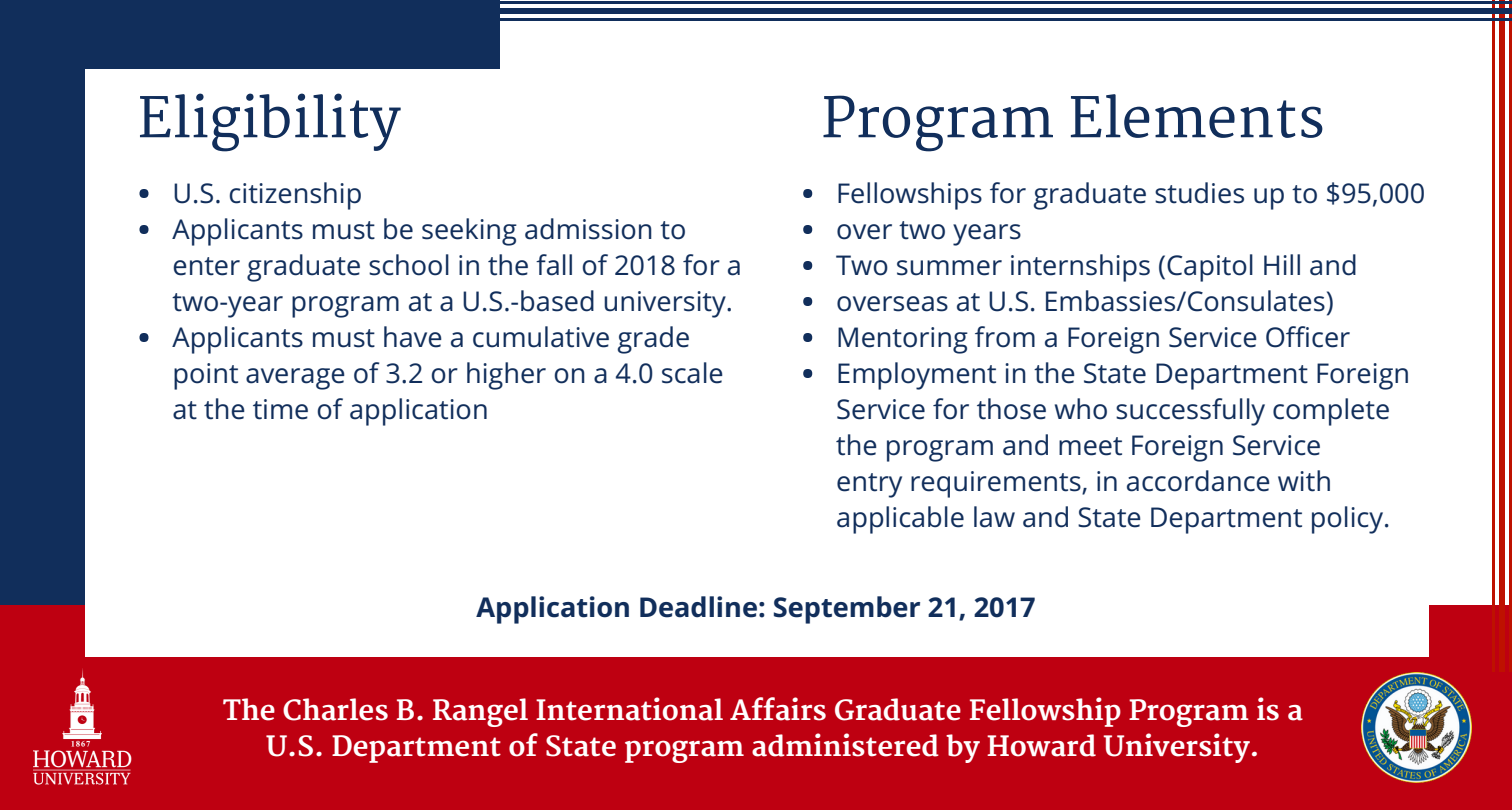
<style>
.page{position:relative;width:1512px;height:810px;background:#fff}
.page>*{position:absolute;margin:0;border:0;box-sizing:border-box;transform-origin:0 0}
.t1{font:54.3px "Merriweather";color:#112e5b}
.t2{font:27.3px/36px "Open Sans";color:#112e5b}
.t3{font:700 27.3px/36px "Merriweather";color:#fff;text-align:center}
.t4{font:700 27.3px "Open Sans";color:#112e5b}
</style>
<div class="page">
<div style="left:0;top:0;width:499px;height:605px;background:#112e5b"></div>
<div style="left:0;top:605px;width:1512px;height:205px;background:#be0011"></div>
<img style="left:1361px;top:673px;width:110px;height:110px">
<div style="left:86px;top:70px;width:1343px;height:587px;background:#fff"></div>
<div style="left:139px;top:189px;width:9px;height:9px;background:#112e5b;border-radius:50%"></div>
<div style="left:139px;top:225px;width:9px;height:9px;background:#112e5b;border-radius:50%"></div>
<div style="left:139px;top:333px;width:9px;height:9px;background:#112e5b;border-radius:50%"></div>
<div style="left:803px;top:189px;width:9px;height:9px;background:#112e5b;border-radius:50%"></div>
<div style="left:803px;top:225px;width:9px;height:9px;background:#112e5b;border-radius:50%"></div>
<div style="left:803px;top:261px;width:9px;height:9px;background:#112e5b;border-radius:50%"></div>
<div style="left:803px;top:297px;width:9px;height:9px;background:#112e5b;border-radius:50%"></div>
<div style="left:803px;top:333px;width:9px;height:9px;background:#112e5b;border-radius:50%"></div>
<div style="left:803px;top:369px;width:9px;height:9px;background:#112e5b;border-radius:50%"></div>
<hr style="left:1509px;top:0;width:3px;height:671px;background:#be1100">
<div style="left:1499px;top:0;width:6px;height:671px;background:#be1100"></div>
<hr style="left:1492px;top:0;width:3px;height:671px;background:#be1100">
<hr style="left:500px;top:1px;width:1012px;height:3px;background:#112e5b">
<div style="left:500px;top:8px;width:1012px;height:6px;background:#112e5b"></div>
<hr style="left:500px;top:18px;width:1012px;height:3px;background:#112e5b">
<img style="left:34px;top:668px;width:98px;height:117px">
<h1 class="t1" style="left:137px;top:86px;width:265px">Eligibility</h1>
<h1 class="t1" style="left:821px;top:86px;width:505px">Program Elements</h1>
<p class="t2" style="left:836px;top:174px;width:590px">Fellowships for graduate studies up to $95,000 over two years<br>Two summer internships (Capitol Hill and overseas at U.S. Embassies/Consulates)<br>Mentoring from a Foreign Service Officer Employment in the State Department Foreign Service for those who successfully complete the program and meet Foreign Service<br>entry requirements, in accordance with applicable law and State Department policy.</p>
<p class="t2" style="left:173px;top:174px;width:571px">U.S. citizenship<br>Applicants must be seeking admission to enter graduate school in the fall of 2018 for a two-year program at a U.S.-based university.<br>Applicants must have a cumulative grade point average of 3.2 or higher on a 4.0 scale at the time of application</p>
<p class="t4" style="left:477px;top:587px;width:561px">Application Deadline: September 21, 2017</p>
<p class="t3" style="left:223px;top:693px;width:1081px">The Charles B. Rangel International Affairs Graduate Fellowship Program is a<br>U.S. Department of State program administered by Howard University.</p>
</div>
